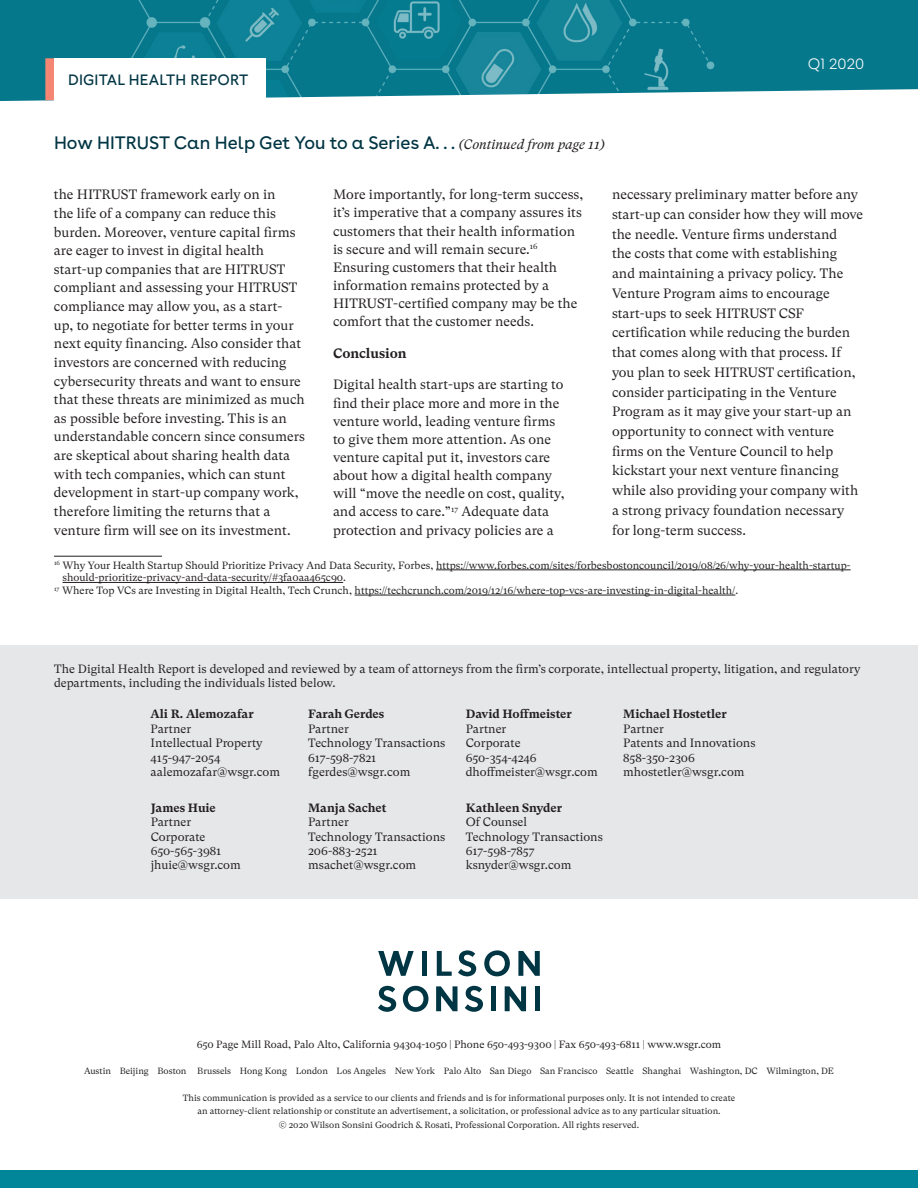
<style>
.page{position:relative;width:918px;height:1188px;background:#fff}
.page>*{position:absolute;margin:0;border:0;box-sizing:border-box;transform-origin:0 0}
.t1{font:18px "Buenos Aires";color:#003543}
.t2{font:15px "Buenos Aires";letter-spacing:.01em;color:#003543}
.t3{font:300 15px "Buenos Aires";letter-spacing:-.005em;color:#fff}
.t4{font:13.5px/18.6px "GT Super Text";color:#231f20}
.t5{font:700 13.5px "GT Super Text";letter-spacing:-.005em;color:#231f20}
.t6{font:12px/14.4px "GT Super Text";color:#231f20}
.t7{font:700 12px "GT Super Text";color:#231f20}
.t8{font:10.5px "GT Super Text";color:#231f20}
.t9{font:9px/13.5px "GT Super Text";color:#231f20;text-align:center}
.s1{font-family:"GT Super Text";font-style:italic;font-size:13.5px;color:#231f20}
</style>
<div class="page">
<img style="left:0;top:0;width:918px;height:101px">
<div style="left:54px;top:58px;width:212px;height:50px;background:#fff"></div>
<div style="left:45px;top:58px;width:9px;height:42px;background:#f48673"></div>
<div style="left:0;top:1171px;width:918px;height:17px;background:#008599"></div>
<hr style="left:54px;top:556px;width:108px;height:1px;background:#231f20">
<hr style="left:436px;top:570px;width:415px;height:1px;background:#231f20">
<hr style="left:63px;top:582px;width:280px;height:1px;background:#231f20">
<hr style="left:355px;top:595px;width:380px;height:1px;background:#231f20">
<svg style="left:378px;top:951px;width:36px;height:25px"></svg>
<div style="left:422px;top:951px;width:5px;height:25px;background:#003543"></div>
<svg style="left:437px;top:951px;width:15px;height:25px"></svg>
<svg style="left:458px;top:950px;width:18px;height:26px"></svg>
<svg style="left:484px;top:950px;width:26px;height:26px"></svg>
<svg style="left:518px;top:951px;width:22px;height:25px"></svg>
<svg style="left:378px;top:986px;width:18px;height:26px"></svg>
<svg style="left:403px;top:986px;width:25px;height:26px"></svg>
<svg style="left:436px;top:986px;width:22px;height:25px"></svg>
<svg style="left:465px;top:986px;width:18px;height:26px"></svg>
<div style="left:491px;top:986px;width:5px;height:25px;background:#003543"></div>
<svg style="left:505px;top:986px;width:21px;height:25px"></svg>
<div style="left:535px;top:986px;width:5px;height:25px;background:#003543"></div>
<div style="left:0;top:645px;width:918px;height:254px;background:#e6e7e9"></div>
<p class="t2" style="left:68px;top:68px;width:182px">DIGITAL HEALTH REPORT</p>
<p class="t3" style="left:808px;top:52px;width:58px">Q1 2020</p>
<h1 class="t1" style="left:54px;top:128px;width:552px">How HITRUST Can Help Get You to a Series A. . . <span class="s1">(Continued from page 11)</span></h1>
<p class="t4" style="left:54px;top:185px;width:252px">the HITRUST framework early on in<br>the life of a company can reduce this burden. Moreover, venture capital firms are eager to invest in digital health start-up companies that are HITRUST compliant and assessing your HITRUST compliance may allow you, as a start&shy;up, to negotiate for better terms in your next equity financing. Also consider that investors are concerned with reducing cybersecurity threats and want to ensure that these threats are minimized as much as possible before investing. This is an understandable concern since consumers are skeptical about sharing health data with tech companies, which can stunt development in start-up company work, therefore limiting the returns that a venture firm will see on its investment.</p>
<p class="t8" style="left:54px;top:559px;width:798px"><sup>16</sup> Why Your Health Startup Should Prioritize Privacy And Data Security, Forbes, https://www.forbes.com/sites/forbesbostoncouncil/2019/08/26/why-your-health-startup-</p>
<p class="t8" style="left:63px;top:572px;width:285px">should-prioritize-privacy-and-data-security/#3fa0aa465c90.</p>
<p class="t8" style="left:54px;top:584px;width:686px"><sup>17</sup> Where Top VCs are Investing in Digital Health, Tech Crunch, https://techcrunch.com/2019/12/16/where-top-vcs-are-investing-in-digital-health/.</p>
<p class="t4" style="left:612px;top:185px;width:253px;line-height:19.6px">necessary preliminary matter before any start-up can consider how they will move the needle. Venture firms understand<br>the costs that come with establishing and maintaining a privacy policy. The Venture Program aims to encourage start-ups to seek HITRUST CSF certification while reducing the burden that comes along with that process. If you plan to seek HITRUST certification, consider participating in the Venture Program as it may give your start-up an opportunity to connect with venture firms on the Venture Council to help kickstart your next venture financing while also providing your company with a strong privacy foundation necessary for long-term success.</p>
<p class="t4" style="left:333px;top:186px;width:252px;line-height:18.1px">More importantly, for long-term success, it’s imperative that a company assures its customers that their health information is secure and will remain secure.<sup>16<br></sup>Ensuring customers that their health information remains protected by a HITRUST-certified company may be the comfort that the customer needs.</p>
<p class="t5" style="left:333px;top:345px;width:75px">Conclusion</p>
<p class="t4" style="left:333px;top:376px;width:233px;line-height:18.1px">Digital health start-ups are starting to find their place more and more in the venture world, leading venture firms to give them more attention. As one venture capital put it, investors care about how a digital health company will “move the needle on cost, quality, and access to care.”<sup>17</sup> Adequate data protection and privacy policies are a</p>
<p class="t6" style="left:54px;top:662px;width:808px">The Digital Health Report is developed and reviewed by a team of attorneys from the firm’s corporate, intellectual property, litigation, and regulatory departments, including the individuals listed below.</p>
<p class="t7" style="left:151px;top:707px;width:105px">Ali R. Alemozafar</p>
<p class="t6" style="left:151px;top:721px;width:131px">Partner<br>Intellectual Property<br>415-947-2054 aalemozafar@wsgr.com</p>
<p class="t7" style="left:466px;top:707px;width:108px">David Hoffmeister</p>
<p class="t6" style="left:466px;top:721px;width:134px">Partner<br>Corporate<br>650-354-4246 dhoffmeister@wsgr.com</p>
<p class="t7" style="left:308px;top:707px;width:78px">Farah Gerdes</p>
<p class="t6" style="left:308px;top:721px;width:139px">Partner<br>Technology Transactions<br>617-598-7821 fgerdes@wsgr.com</p>
<p class="t7" style="left:623px;top:707px;width:105px">Michael Hostetler</p>
<p class="t6" style="left:623px;top:721px;width:134px">Partner<br>Patents and Innovations<br>858-350-2306 mhostetler@wsgr.com</p>
<p class="t7" style="left:151px;top:801px;width:67px">James Huie</p>
<p class="t6" style="left:151px;top:815px;width:92px">Partner<br>Corporate<br>650-565-3981 jhuie@wsgr.com</p>
<p class="t7" style="left:308px;top:801px;width:80px">Manja Sachet</p>
<p class="t6" style="left:308px;top:815px;width:139px">Partner<br>Technology Transactions<br>206-883-2521 msachet@wsgr.com</p>
<p class="t7" style="left:466px;top:801px;width:98px">Kathleen Snyder</p>
<p class="t6" style="left:466px;top:815px;width:139px">Of Counsel<br>Technology Transactions<br>617-598-7857 ksnyder@wsgr.com</p>
<p class="t8" style="left:197px;top:1038px;width:526px">650 Page Mill Road, Palo Alto, California 94304-1050 | Phone 650-493-9300 | Fax 650-493-6811 | www.wsgr.com</p>
<p class="t9" style="left:84px;top:1064px;width:751px">Austin Beijing Boston Brussels Hong Kong London Los Angeles New York Palo Alto San Diego San Francisco Seattle Shanghai Washington, DC Wilmington, DE</p>
<p class="t9" style="left:183px;top:1091px;width:554px">This communication is provided as a service to our clients and friends and is for informational purposes only. It is not intended to create an attorney-client relationship or constitute an advertisement, a solicitation, or professional advice as to any particular situation.<br>© 2020 Wilson Sonsini Goodrich &amp; Rosati, Professional Corporation. All rights reserved.</p>
</div>
